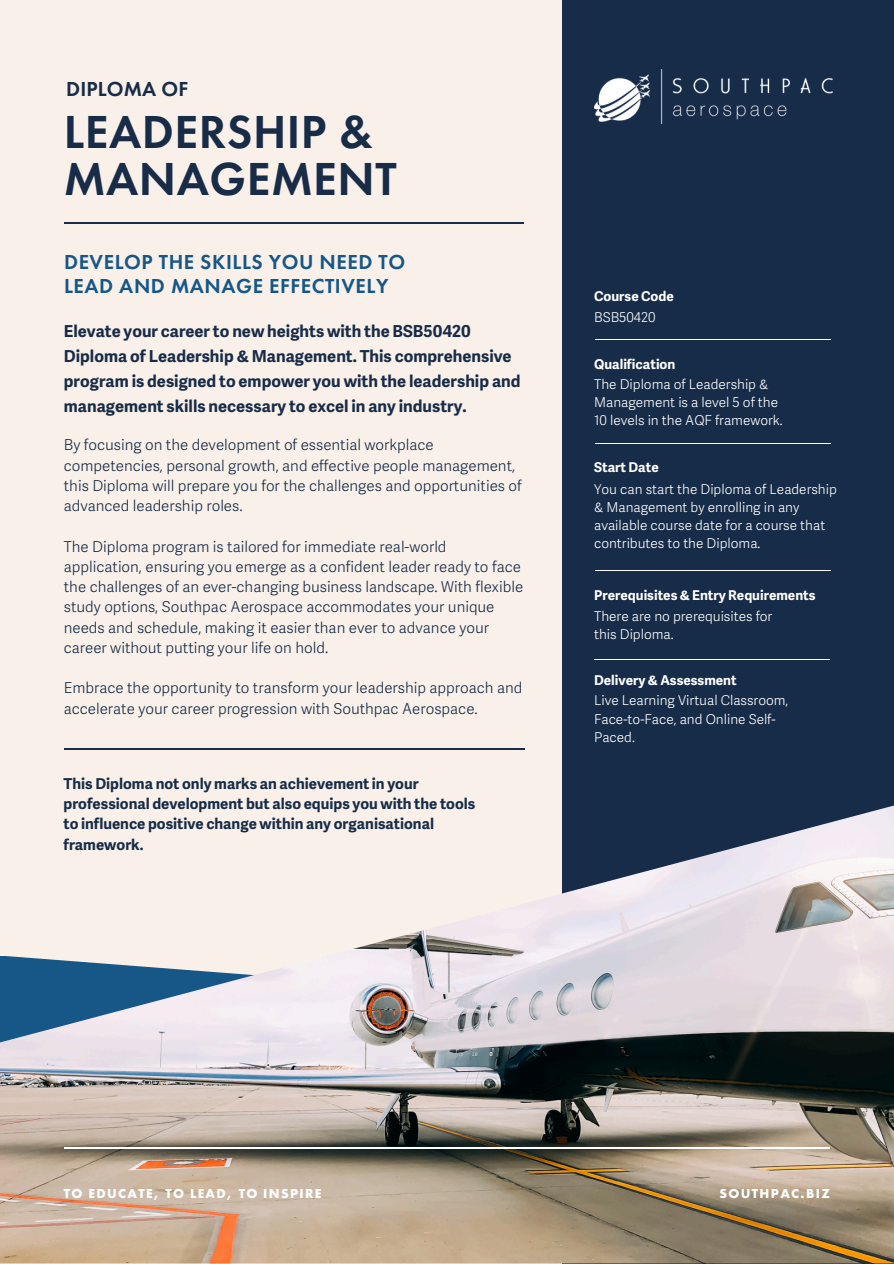
<style>
.page{position:relative;width:894px;height:1264px;background:#fff}
.page>*{position:absolute;margin:0;border:0;box-sizing:border-box;transform-origin:0 0}
.t1{font:600 48px/47.2px "Futura PT";letter-spacing:.01em;color:#182c48}
.t2{font:600 21px/24.8px "Futura PT";letter-spacing:.025em;color:#165788}
.t3{font:600 21px "Futura PT";letter-spacing:.005em;color:#182c48}
.t4{font:700 16.5px/24.8px "Adelle Sans";color:#182c48}
.t5{font:300 15px/20.2px "Adelle Sans";color:#182c48}
.t6{font:700 15px/20.2px "Adelle Sans";color:#172c48}
.t7{font:300 13.5px/18px "Adelle Sans";color:#fff}
.t8{font:700 13.5px/21.3px "Adelle Sans";color:#fff}
.t9{font:700 13.5px "Futura PT";letter-spacing:.1em;color:#fff}
.s1{font-weight:300}
</style>
<div class="page">
<div style="left:0;top:0;width:893px;height:1263px;background:#f9f1e9"></div>
<div style="left:562px;top:0;width:331px;height:1263px;background:#172c48"></div>
<img style="left:0;top:805px;width:893px;height:458px">
<hr style="left:64px;top:748px;width:460px;height:1px;background:#182c48">
<hr style="left:64px;top:222px;width:459px;height:2px;background:#182c48">
<hr style="left:64px;top:1147px;width:765px;height:1px;background:#fff">
<hr style="left:594px;top:659px;width:235px;height:1px;background:#fff">
<img style="left:594px;top:69px;width:238px;height:54px">
<hr style="left:595px;top:570px;width:236px;height:1px;background:#fff">
<hr style="left:595px;top:443px;width:236px;height:1px;background:#fff">
<hr style="left:595px;top:339px;width:236px;height:1px;background:#fff">
<h5 class="t3" style="left:66px;top:75px;width:124px">DIPLOMA OF</h5>
<p class="t1" style="left:64px;top:108px;width:334px">LEADERSHIP &amp;<br>MANAGEMENT</p>
<p class="t2" style="left:64px;top:249px;width:342px">DEVELOP THE SKILLS YOU NEED TO<br>LEAD AND MANAGE EFFECTIVELY</p>
<p class="t4" style="left:64px;top:321px;width:458px">Elevate your career to new heights with the BSB50420<br>Diploma of Leadership &amp; Management. This comprehensive program is designed to empower you with the leadership and management skills necessary to excel in any industry.</p>
<p class="t5" style="left:64px;top:436px;width:459px">By focusing on the development of essential workplace competencies, personal growth, and effective people management, this Diploma will prepare you for the challenges and opportunities of advanced leadership roles.</p>
<p class="t5" style="left:64px;top:537px;width:460px">The Diploma program is tailored for immediate real-world application, ensuring you emerge as a confident leader ready to face the challenges of an ever-changing business landscape. With flexible study options, Southpac Aerospace accommodates your unique needs and schedule, making it easier than ever to advance your career without putting your life on hold.</p>
<p class="t5" style="left:64px;top:679px;width:460px">Embrace the opportunity to transform your leadership approach and accelerate your career progression with Southpac Aerospace.</p>
<p class="t6" style="left:63px;top:775px;width:413px">This Diploma not only marks an achievement in your professional development but also equips you with the tools to influence positive change within any organisational framework.</p>
<p class="t8" style="left:594px;top:287px;width:81px">Course Code<br><span class="s1">BSB50420</span></p>
<p class="t8" style="left:594px;top:354px;width:83px">Qualification</p>
<h2 class="t7" style="left:594px;top:376px;width:190px">The Diploma of Leadership &amp;<br>Management is a level 5 of the<br>10 levels in the AQF framework.</h2>
<h4 class="t8" style="left:594px;top:458px;width:66px">Start Date</h4>
<h3 class="t7" style="left:594px;top:481px;width:244px">You can start the Diploma of Leadership &amp; Management by enrolling in any</h3>
<p class="t7" style="left:594px;top:517px;width:232px">available course date for a course that</p>
<h5 class="t7" style="left:594px;top:535px;width:168px">contributes to the Diploma.</h5>
<h4 class="t8" style="left:594px;top:585px;width:223px">Prerequisites &amp; Entry Requirements<br><span class="s1">There are no prerequisites for</span></h4>
<h4 class="t7" style="left:594px;top:626px;width:81px">this Diploma.</h4>
<h1 class="t8" style="left:594px;top:671px;width:144px">Delivery &amp; Assessment</h1>
<h2 class="t7" style="left:594px;top:693px;width:196px">Live Learning Virtual Classroom,</h2>
<h3 class="t7" style="left:594px;top:711px;width:183px">Face-to-Face, and Online Self-<br>Paced.</h3>
<p class="t9" style="left:64px;top:1185px;width:259px">TO EDUCATE, TO LEAD, TO INSPIRE</p>
<p class="t9" style="left:719px;top:1185px;width:112px">SOUTHPAC.BIZ</p>
</div>
